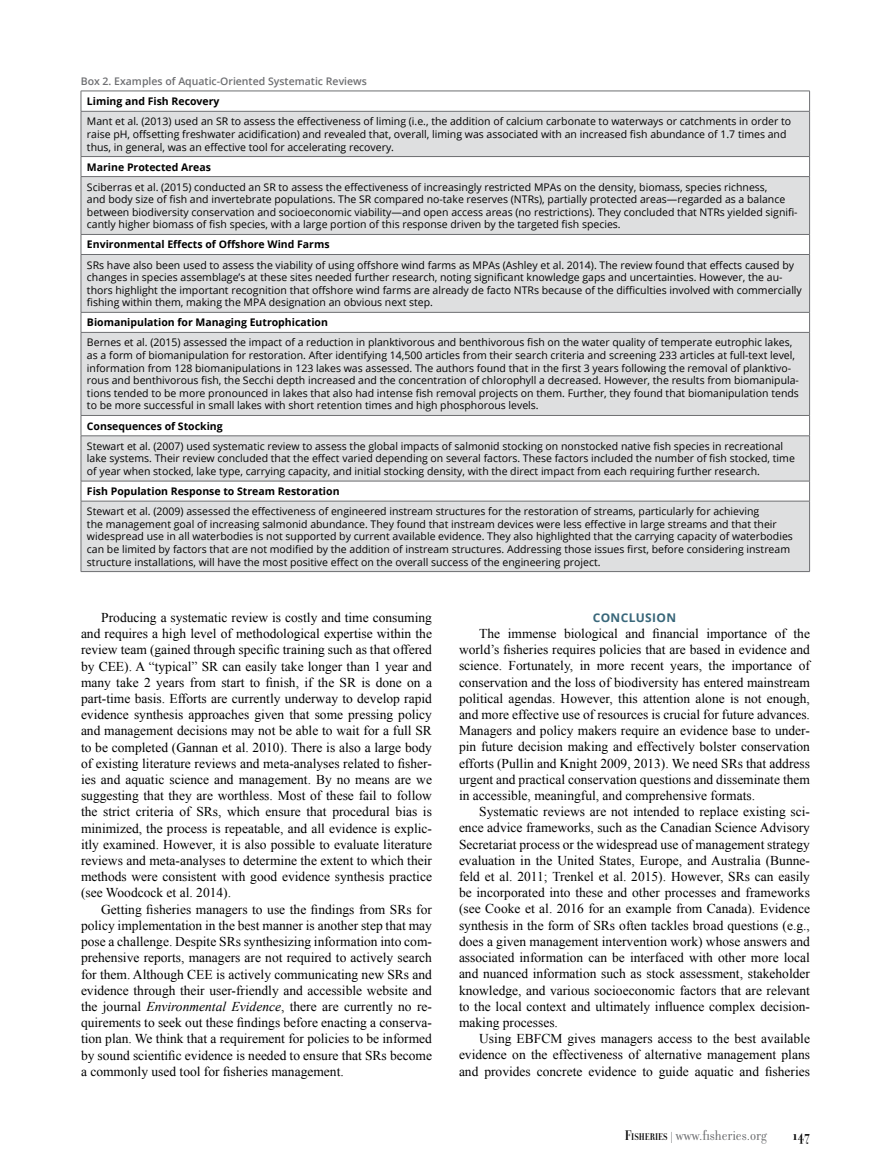
<style>
.page{position:relative;width:891px;height:1175px;background:#fff}
.page>*{position:absolute;margin:0;border:0;box-sizing:border-box;transform-origin:0 0}
.t1{font:15px "Filosofia Grand OT";color:#636466}
.t2{font:700 15px "Filosofia Grand OT";color:#000}
.t3{font:13.5px/16.2px "Times New Roman";color:#000;text-align:justify}
.t4{font:700 12px "Open Sans";letter-spacing:.03em;color:#39677a}
.t5{font:10.5px/12.6px "Open Sans";color:#000}
.t6{font:700 10.5px "Open Sans";color:#000}
.t7{font:600 10.5px "Open Sans";color:#6d6e71}
.s1{font-style:italic}
.s2{font-weight:700;color:#000}
.s3{font-weight:700;font-size:10.5px;color:#000}
</style>
<div class="page">
<svg style="left:82px;top:112px;width:727px;height:459px;fill:#dedfe0"></svg>
<hr style="left:81px;top:91px;width:729px;height:1px;background:#6d6e71">
<svg style="left:81px;top:91px;width:1px;height:20px"></svg>
<hr style="left:81px;top:111px;width:729px;height:1px;background:#6d6e71">
<hr style="left:81px;top:111px;width:1px;height:45px;background:#6d6e71">
<hr style="left:81px;top:156px;width:729px;height:1px;background:#6d6e71">
<svg style="left:81px;top:157px;width:1px;height:19px"></svg>
<hr style="left:81px;top:176px;width:729px;height:1px;background:#6d6e71">
<hr style="left:81px;top:177px;width:1px;height:57px;background:#6d6e71">
<hr style="left:81px;top:234px;width:729px;height:1px;background:#6d6e71">
<svg style="left:81px;top:235px;width:1px;height:19px"></svg>
<hr style="left:81px;top:254px;width:729px;height:1px;background:#6d6e71">
<hr style="left:81px;top:255px;width:1px;height:57px;background:#6d6e71">
<hr style="left:81px;top:312px;width:729px;height:1px;background:#6d6e71">
<svg style="left:81px;top:312px;width:1px;height:20px"></svg>
<hr style="left:81px;top:332px;width:729px;height:1px;background:#6d6e71">
<hr style="left:81px;top:332px;width:1px;height:83px;background:#6d6e71">
<hr style="left:81px;top:415px;width:729px;height:1px;background:#6d6e71">
<svg style="left:81px;top:416px;width:1px;height:19px"></svg>
<hr style="left:81px;top:435px;width:729px;height:1px;background:#6d6e71">
<hr style="left:81px;top:436px;width:1px;height:45px;background:#6d6e71">
<hr style="left:81px;top:481px;width:729px;height:1px;background:#6d6e71">
<svg style="left:81px;top:481px;width:1px;height:20px"></svg>
<hr style="left:81px;top:501px;width:729px;height:1px;background:#6d6e71">
<hr style="left:81px;top:501px;width:1px;height:70px;background:#6d6e71">
<hr style="left:81px;top:571px;width:729px;height:1px;background:#6d6e71">
<svg style="left:809px;top:91px;width:1px;height:20px"></svg>
<hr style="left:809px;top:111px;width:1px;height:45px;background:#6d6e71">
<svg style="left:809px;top:157px;width:1px;height:19px"></svg>
<hr style="left:809px;top:177px;width:1px;height:57px;background:#6d6e71">
<svg style="left:809px;top:235px;width:1px;height:19px"></svg>
<hr style="left:809px;top:255px;width:1px;height:57px;background:#6d6e71">
<svg style="left:809px;top:312px;width:1px;height:20px"></svg>
<hr style="left:809px;top:332px;width:1px;height:83px;background:#6d6e71">
<svg style="left:809px;top:415px;width:1px;height:20px"></svg>
<hr style="left:809px;top:436px;width:1px;height:45px;background:#6d6e71">
<svg style="left:809px;top:481px;width:1px;height:20px"></svg>
<hr style="left:809px;top:501px;width:1px;height:70px;background:#6d6e71">
<p class="t7" style="left:81px;top:73px;width:288px">Box 2. Examples of Aquatic-Oriented Systematic Reviews</p>
<p class="t6" style="left:87px;top:94px;width:134px">Liming and Fish Recovery</p>
<p class="t5" style="left:87px;top:115px;width:706px">Mant et al. (2013) used an SR to assess the effectiveness of liming (i.e., the addition of calcium carbonate to waterways or catchments in order to raise pH, offsetting freshwater acidification) and revealed that, overall, liming was associated with an increased fish abundance of 1.7 times and thus, in general, was an effective tool for accelerating recovery.</p>
<p class="t6" style="left:87px;top:159px;width:125px">Marine Protected Areas</p>
<p class="t5" style="left:87px;top:180px;width:712px">Sciberras et al. (2015) conducted an SR to assess the effectiveness of increasingly restricted MPAs on the density, biomass, species richness,<br>and body size of fish and invertebrate populations. The SR compared no-take reserves (NTRs), partially protected areas—regarded as a balance between biodiversity conservation and socioeconomic viability—and open access areas (no restrictions). They concluded that NTRs yielded signifi&shy;cantly higher biomass of fish species, with a large portion of this response driven by the targeted fish species.</p>
<p class="t6" style="left:87px;top:237px;width:244px">Environmental Effects of Offshore Wind Farms</p>
<p class="t5" style="left:87px;top:258px;width:716px">SRs have also been used to assess the viability of using offshore wind farms as MPAs (Ashley et al. 2014). The review found that effects caused by changes in species assemblage’s at these sites needed further research, noting significant knowledge gaps and uncertainties. However, the au&shy;thors highlight the important recognition that offshore wind farms are already de facto NTRs because of the difficulties involved with commercially fishing within them, making the MPA designation an obvious next step.</p>
<p class="t6" style="left:87px;top:315px;width:242px">Biomanipulation for Managing Eutrophication</p>
<p class="t5" style="left:87px;top:336px;width:713px">Bernes et al. (2015) assessed the impact of a reduction in planktivorous and benthivorous fish on the water quality of temperate eutrophic lakes, as a form of biomanipulation for restoration. After identifying 14,500 articles from their search criteria and screening 233 articles at full-text level, information from 128 biomanipulations in 123 lakes was assessed. The authors found that in the first 3 years following the removal of planktivo&shy;rous and benthivorous fish, the Secchi depth increased and the concentration of chlorophyll a decreased. However, the results from biomanipula&shy;tions tended to be more pronounced in lakes that also had intense fish removal projects on them. Further, they found that biomanipulation tends to be more successful in small lakes with short retention times and high phosphorous levels.</p>
<p class="t6" style="left:87px;top:418px;width:137px">Consequences of Stocking</p>
<p class="t5" style="left:87px;top:439px;width:709px">Stewart et al. (2007) used systematic review to assess the global impacts of salmonid stocking on nonstocked native fish species in recreational lake systems. Their review concluded that the effect varied depending on several factors. These factors included the number of fish stocked, time of year when stocked, lake type, carrying capacity, and initial stocking density, with the direct impact from each requiring further research.</p>
<p class="t6" style="left:87px;top:484px;width:254px">Fish Population Response to Stream Restoration</p>
<p class="t5" style="left:87px;top:505px;width:707px">Stewart et al. (2009) assessed the effectiveness of engineered instream structures for the restoration of streams, particularly for achieving<br>the management goal of increasing salmonid abundance. They found that instream devices were less effective in large streams and that their widespread use in all waterbodies is not supported by current available evidence. They also highlighted that the carrying capacity of waterbodies can be limited by factors that are not modified by the addition of instream structures. Addressing those issues first, before considering instream structure installations, will have the most positive effect on the overall success of the engineering project.</p>
<p class="t3" style="left:81px;top:609px;width:353px;text-indent:20px">Producing a systematic review is costly and time consuming and requires a high level of methodological expertise within the review team (gained through specific training such as that offered by CEE). A “typical” SR can easily take longer than 1 year and many take 2 years from start to finish, if the SR is done on a part-time basis. Efforts are currently underway to develop rapid evidence synthesis approaches given that some pressing policy and management decisions may not be able to wait for a full SR to be completed (Gannan et al. 2010). There is also a large body of existing literature reviews and meta-analyses related to fisher&shy;ies and aquatic science and management. By no means are we suggesting that they are worthless. Most of these fail to follow the strict criteria of SRs, which ensure that procedural bias is minimized, the process is repeatable, and all evidence is explic&shy;itly examined. However, it is also possible to evaluate literature reviews and meta-analyses to determine the extent to which their methods were consistent with good evidence synthesis practice (see Woodcock et al. 2014).</p>
<p class="t3" style="left:81px;top:901px;width:353px;text-indent:20px">Getting fisheries managers to use the findings from SRs for policy implementation in the best manner is another step that may pose a challenge. Despite SRs synthesizing information into com&shy;prehensive reports, managers are not required to actively search for them. Although CEE is actively communicating new SRs and evidence through their user-friendly and accessible website and the journal <span class="s1">Environmental Evidence</span>, there are currently no re&shy;quirements to seek out these findings before enacting a conserva&shy;tion plan. We think that a requirement for policies to be informed by sound scientific evidence is needed to ensure that SRs become a commonly used tool for fisheries management.</p>
<p class="t4" style="left:593px;top:609px;width:85px">CONCLUSION</p>
<p class="t3" style="left:459px;top:625px;width:353px;text-indent:20px">The immense biological and financial importance of the world’s fisheries requires policies that are based in evidence and science. Fortunately, in more recent years, the importance of conservation and the loss of biodiversity has entered mainstream political agendas. However, this attention alone is not enough, and more effective use of resources is crucial for future advances.<br>Managers and policy makers require an evidence base to under&shy;pin future decision making and effectively bolster conservation efforts (Pullin and Knight 2009, 2013). We need SRs that address urgent and practical conservation questions and disseminate them in accessible, meaningful, and comprehensive formats.</p>
<p class="t3" style="left:459px;top:803px;width:353px;text-indent:20px">Systematic reviews are not intended to replace existing sci&shy;ence advice frameworks, such as the Canadian Science Advisory Secretariat process or the widespread use of management strategy evaluation in the United States, Europe, and Australia (Bunne&shy;feld et al. 2011; Trenkel et al. 2015). However, SRs can easily be incorporated into these and other processes and frameworks (see Cooke et al. 2016 for an example from Canada). Evidence synthesis in the form of SRs often tackles broad questions (e.g., does a given management intervention work) whose answers and associated information can be interfaced with other more local and nuanced information such as stock assessment, stakeholder knowledge, and various socioeconomic factors that are relevant to the local context and ultimately influence complex decision&shy;making processes.</p>
<p class="t3" style="left:459px;top:1030px;width:353px;text-indent:20px">Using EBFCM gives managers access to the best available evidence on the effectiveness of alternative management plans and provides concrete evidence to guide aquatic and fisheries</p>
<p class="t1" style="left:625px;top:1127px;width:143px"><span class="s2">F</span><span class="s3">ISHERIES</span> | www.fisheries.org</p>
<p class="t2" style="left:792px;top:1127px;width:19px">147</p>
</div>
